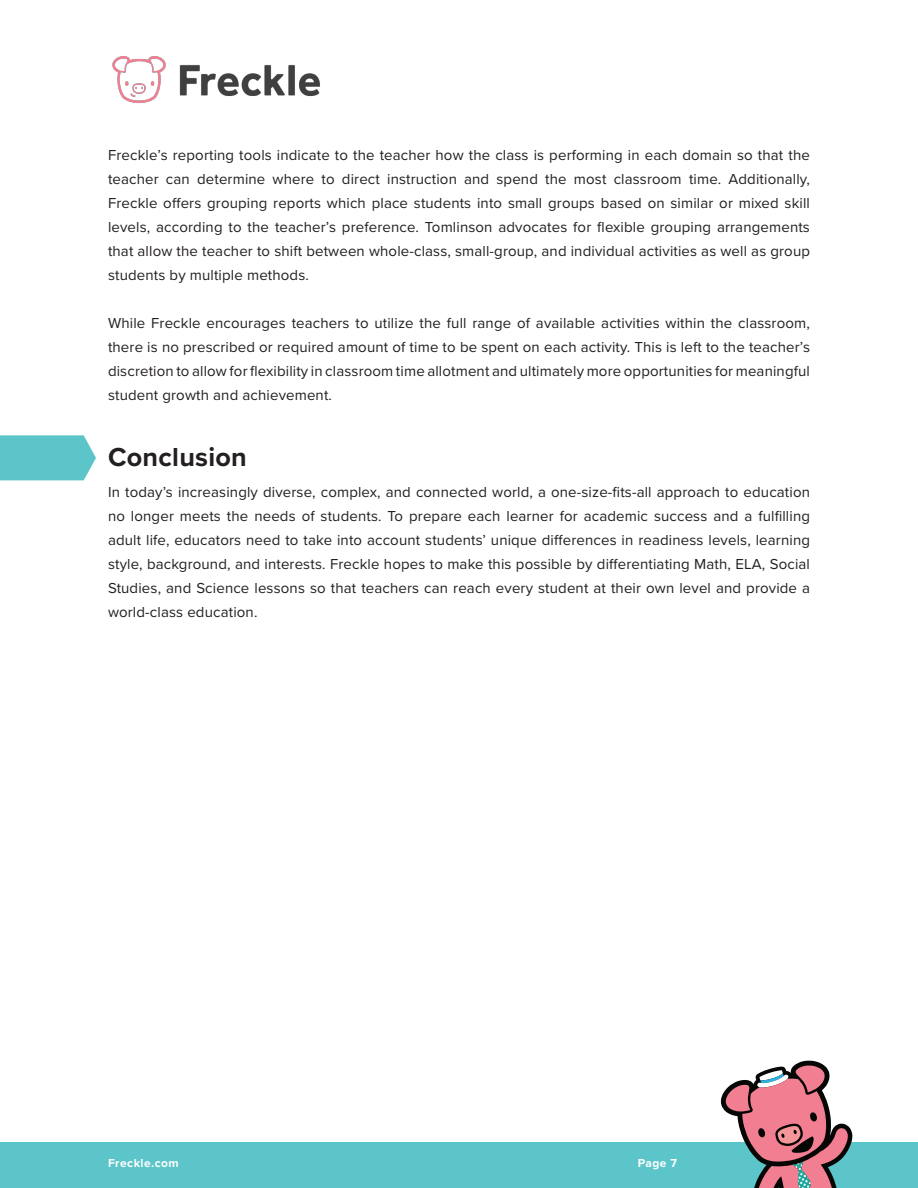
<style>
.page{position:relative;width:918px;height:1188px;background:#fff}
.page>*{position:absolute;margin:0;border:0;box-sizing:border-box;transform-origin:0 0}
.t1{font:700 27px "Proxima Nova";letter-spacing:.01em;color:#231f20}
.Paragraph_Style_1{font:15px/24px "Proxima Nova";letter-spacing:.01em;color:#231f20;text-align:justify}
.t2{font:700 12px "Proxima Nova";letter-spacing:.04em;color:#fff}
</style>
<div class="page">
<div style="left:0;top:1143px;width:918px;height:45px;background:#5bc5ca"></div>
<svg style="left:0;top:435px;width:96px;height:45px;background:#66c9cd"></svg>
<svg style="left:721px;top:1061px;width:132px;height:127px"></svg>
<img style="left:112px;top:56px;width:208px;height:47px">
<p class="Paragraph_Style_1" style="left:108px;top:143px;width:704px">Freckle’s reporting tools indicate to the teacher how the class is performing in each domain so that the teacher can determine where to direct instruction and spend the most classroom time. Additionally, Freckle offers grouping reports which place students into small groups based on similar or mixed skill levels, according to the teacher’s preference. Tomlinson advocates for flexible grouping arrangements that allow the teacher to shift between whole-class, small-group, and individual activities as well as group students by multiple methods.</p>
<p class="Paragraph_Style_1" style="left:108px;top:311px;width:704px">While Freckle encourages teachers to utilize the full range of available activities within the classroom, there is no prescribed or required amount of time to be spent on each activity. This is left to the teacher’s discretion to allow for flexibility in classroom time allotment and ultimately more opportunities for meaningful student growth and achievement.</p>
<p class="t1" style="left:108px;top:437px;width:140px">Conclusion</p>
<p class="Paragraph_Style_1" style="left:108px;top:479px;width:704px">In today’s increasingly diverse, complex, and connected world, a one-size-fits-all approach to education no longer meets the needs of students. To prepare each learner for academic success and a fulfilling adult life, educators need to take into account students’ unique differences in readiness levels, learning style, background, and interests. Freckle hopes to make this possible by differentiating Math, ELA, Social Studies, and Science lessons so that teachers can reach every student at their own level and provide a world-class education.</p>
<p class="t2" style="left:108px;top:1154px;width:72px">Freckle.com</p>
<p class="t2" style="left:638px;top:1154px;width:41px">Page 7</p>
</div>
